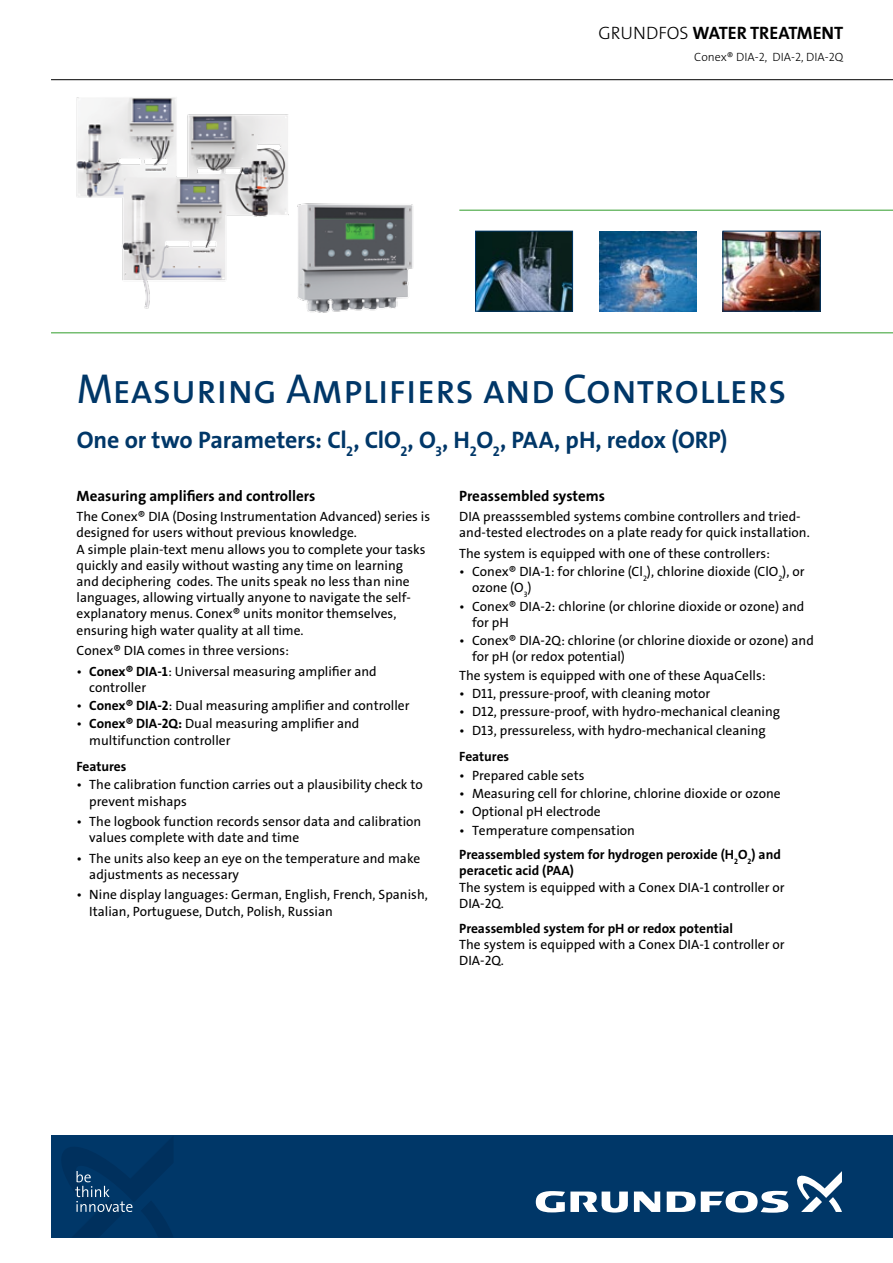
<style>
.page{position:relative;width:893px;height:1263px;background:#fff}
.page>*{position:absolute;margin:0;border:0;box-sizing:border-box;transform-origin:0 0}
.t1{font:42px "The Sans Grundfos 5 R Caps";letter-spacing:-.005em;color:#003768}
.t2{font:24px "The Sans Grundfos 7 B";letter-spacing:-.005em;color:#003768}
.t3{font:18px "The Sans Grundfos 7 B";letter-spacing:-.005em;color:#000}
.t4{font:15px "The Sans Grundfos 7 B";color:#000}
.t5{font:13.5px/16.2px "The Sans Grundfos 5 R";color:#000}
.t6{font:13.5px/16.2px "The Sans Grundfos 7 B";color:#000}
.t7{font:12px "The Sans Grundfos 3 L";color:#000}
.s1{font-family:"The Sans Grundfos 3 L"}
.s2{font-family:"The Sans Grundfos 7 B"}
</style>
<div class="page">
<img style="left:599px;top:232px;width:98px;height:80px">
<img style="left:724px;top:233px;width:95px;height:77px">
<div style="left:722px;top:231px;width:99px;height:81px;border:1px solid #003768"></div>
<img style="left:477px;top:233px;width:94px;height:77px">
<div style="left:475px;top:231px;width:98px;height:81px;border:1px solid #003768"></div>
<hr style="left:51px;top:332px;width:842px;height:1px;background:#48a842">
<hr style="left:459px;top:210px;width:434px;height:1px;background:#48a842">
<img style="left:76px;top:97px;width:213px;height:212px">
<img style="left:297px;top:203px;width:116px;height:110px">
<div style="left:51px;top:1135px;width:842px;height:102px;background:#003768"></div>
<svg style="left:62px;top:1137px;width:111px;height:100px"></svg>
<svg style="left:634px;top:1191px;width:26px;height:21px"></svg>
<svg style="left:536px;top:1191px;width:92px;height:21px"></svg>
<svg style="left:667px;top:1191px;width:121px;height:22px"></svg>
<svg style="left:797px;top:1171px;width:45px;height:41px"></svg>
<hr style="left:51px;top:79px;width:842px;height:1px;background:#000">
<h3 class="t3" style="left:598px;top:23px;width:246px"><span class="s1">GRUNDFOS</span> Water Treatment</h3>
<p class="t7" style="left:694px;top:50px;width:151px">CONEX® DIA-2, DIA-2, DIA-2Q</p>
<h1 class="t1" style="left:77px;top:367px;width:711px">Measuring Amplifiers and Controllers</h1>
<h2 class="t2" style="left:77px;top:427px;width:652px">One or two Parameters: Cl<sub>2</sub>, ClO<sub>2</sub>, O<sub>3</sub>, H<sub>2</sub>O<sub>2</sub>, PAA, pH, redox (ORP)</h2>
<p class="t4" style="left:459px;top:488px;width:147px">Preassembled systems</p>
<p class="t5" style="left:459px;top:509px;width:352px">DIA preasssembled systems combine controllers and tried&shy;and-tested electrodes on a plate ready for quick installation.</p>
<p class="t5" style="left:459px;top:546px;width:312px">The system is equipped with one of these controllers:</p>
<p class="t5" style="left:472px;top:564px;width:334px;text-indent:-13px">• Conex® DIA-1: for chlorine (Cl<sub>2</sub>), chlorine dioxide (ClO<sub>2</sub>), or ozone (O<sub>3</sub>)</p>
<p class="t5" style="left:472px;top:598px;width:334px;text-indent:-13px">• Conex® DIA-2: chlorine (or chlorine dioxide or ozone) and for pH</p>
<p class="t5" style="left:472px;top:633px;width:343px;text-indent:-13px">• Conex® DIA-2Q: chlorine (or chlorine dioxide or ozone) and for pH (or redox potential)</p>
<p class="t5" style="left:459px;top:667px;width:308px">The system is equipped with one of these AquaCells:</p>
<p class="t5" style="left:459px;top:686px;width:253px">• D11, pressure-proof, with cleaning motor</p>
<p class="t5" style="left:459px;top:704px;width:322px">• D12, pressure-proof, with hydro-mechanical cleaning</p>
<p class="t5" style="left:459px;top:722px;width:308px">• D13, pressureless, with hydro-mechanical cleaning</p>
<p class="t6" style="left:459px;top:749px;width:51px">Features</p>
<p class="t5" style="left:459px;top:767px;width:127px">• Prepared cable sets</p>
<p class="t5" style="left:459px;top:786px;width:323px">• Measuring cell for chlorine, chlorine dioxide or ozone</p>
<p class="t5" style="left:459px;top:804px;width:143px">• Optional pH electrode</p>
<p class="t5" style="left:459px;top:822px;width:177px">• Temperature compensation</p>
<p class="t6" style="left:459px;top:847px;width:323px">Preassembled system for hydrogen peroxide (H<sub>2</sub>O<sub>2</sub>) and peracetic acid (PAA)</p>
<p class="t5" style="left:459px;top:879px;width:327px">The system is equipped with a Conex DIA-1 controller or<br>DIA-2Q.</p>
<p class="t6" style="left:459px;top:920px;width:275px">Preassembled system for pH or redox potential</p>
<p class="t5" style="left:459px;top:937px;width:327px">The system is equipped with a Conex DIA-1 controller or<br>DIA-2Q.</p>
<p class="t4" style="left:77px;top:488px;width:240px">Measuring amplifiers and controllers</p>
<p class="t5" style="left:77px;top:509px;width:355px">The Conex® DIA (Dosing Instrumentation Advanced) series is designed for users without previous knowledge.<br>A simple plain-text menu allows you to complete your tasks quickly and easily without wasting any time on learning<br>and deciphering codes. The units speak no less than nine languages, allowing virtually anyone to navigate the self&shy;explanatory menus. -Conex® units monitor themselves, ensuring high water quality at all time.</p>
<p class="t5" style="left:77px;top:643px;width:214px">Conex® DIA comes in three versions:</p>
<p class="t5" style="left:89px;top:663px;width:289px;text-indent:-13px">• <span class="s2">Conex® DIA-1</span>: Universal measuring amplifier and controller</p>
<p class="t5" style="left:77px;top:698px;width:334px">• <span class="s2">Conex® DIA-2</span>: Dual measuring amplifier and controller</p>
<p class="t5" style="left:89px;top:716px;width:272px;text-indent:-13px">• <span class="s2">Conex® DIA-2Q:</span> Dual measuring amplifier and multifunction controller</p>
<p class="t6" style="left:77px;top:759px;width:51px">Features</p>
<p class="t5" style="left:89px;top:777px;width:335px;text-indent:-13px">• The calibration function carries out a plausibility check to prevent mishaps</p>
<p class="t5" style="left:89px;top:814px;width:334px;text-indent:-13px">• The logbook function records sensor data and calibration values complete with date and time</p>
<p class="t5" style="left:89px;top:850px;width:333px;text-indent:-13px">• The units also keep an eye on the temperature and make adjustments as necessary</p>
<p class="t5" style="left:89px;top:887px;width:340px;text-indent:-13px">• Nine display languages: German, English, French, Spanish,<br>Italian, Portuguese, Dutch, Polish, Russian</p>
</div>
